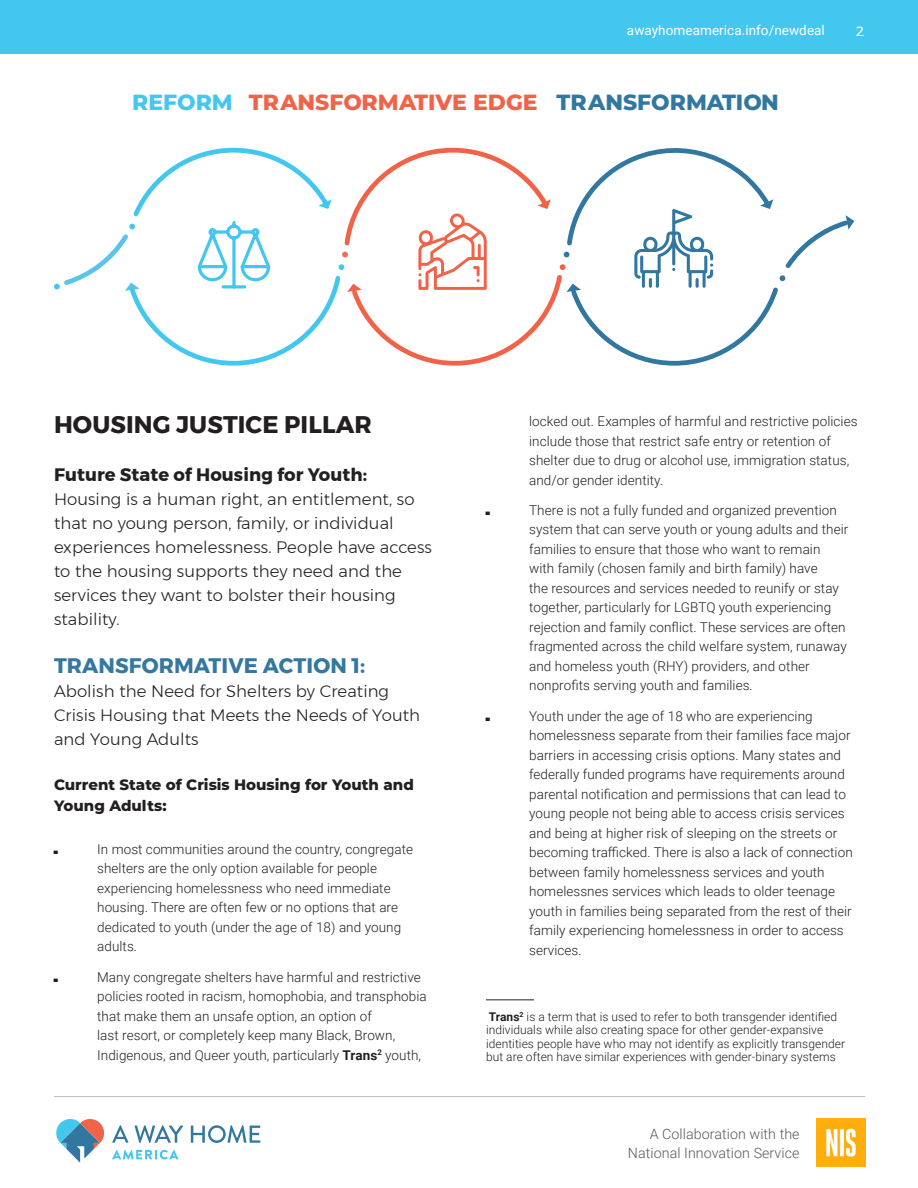
<style>
.page{position:relative;width:918px;height:1188px;background:#fff}
.page>*{position:absolute;margin:0;border:0;box-sizing:border-box;transform-origin:0 0}
.headers{font:700 24px "Montserrat";letter-spacing:.005em;color:#231f20}
.t1{font:800 21.9px "Montserrat";color:#f16348}
.subheads{font:700 21px "Montserrat";letter-spacing:.005em;color:#34789f}
.subheads-2{font:700 18px "Montserrat";letter-spacing:.005em;color:#231f20}
.subheads-3{font:300 16.5px/24px "Montserrat";letter-spacing:.005em;color:#231f20}
.subhead_2{font:800 15px/21px "Montserrat";color:#231f20}
.t2{font:300 14.25px/19.5px "Roboto";letter-spacing:.005em;color:#57585a;text-align:right}
.t3{font:300 13.5px/19.5px "Roboto";letter-spacing:.005em;color:#231f20}
.t4{font:13.5px "Roboto";letter-spacing:.005em;color:#fff}
.t5{font:13.5px "Beirut";color:#231f20}
.t6{font:13.5px "Montserrat";color:#fff}
.headers-2{font:300 12px/13.5px "Roboto";letter-spacing:.005em;color:#231f20}
.s1{color:#44c7ee}
.s2{color:#32779f}
.s3{font-weight:700}
</style>
<div class="page">
<svg style="left:112px;top:1125px;width:17px;height:18px"></svg>
<svg style="left:135px;top:1125px;width:48px;height:18px"></svg>
<svg style="left:191px;top:1125px;width:69px;height:18px"></svg>
<svg style="left:112px;top:1150px;width:66px;height:10px"></svg>
<svg style="left:56px;top:1119px;width:48px;height:44px"></svg>
<img style="left:817px;top:1118px;width:49px;height:49px">
<hr style="left:54px;top:1096px;width:811px;height:1px;background:#bcbdc0">
<div style="left:0;top:0;width:918px;height:54px;background:#44c7ee"></div>
<svg style="left:130px;top:147px;width:208px;height:219px"></svg>
<svg style="left:54px;top:223px;width:85px;height:68px"></svg>
<svg style="left:195px;top:219px;width:78px;height:71px"></svg>
<svg style="left:338px;top:147px;width:516px;height:219px"></svg>
<hr style="left:486px;top:999px;width:48px;height:1px;background:#231f20">
<p class="t4" style="left:627px;top:21px;width:199px">awayhomeamerica.info/newdeal</p>
<p class="t6" style="left:856px;top:20px;width:9px">2</p>
<p class="t1" style="left:132px;top:86px;width:648px"><span class="s1">REFORM</span> TRANSFORMATIVE EDGE <span class="s2">TRANSFORMATION</span></p>
<p class="headers" style="left:54px;top:405px;width:319px">HOUSING JUSTICE PILLAR</p>
<p class="subheads-2" style="left:54px;top:460px;width:315px">Future State of Housing for Youth:</p>
<p class="subheads-3" style="left:54px;top:487px;width:379px">Housing is a human right, an entitlement, so that no young person, family, or individual experiences homelessness. People have access to the housing supports they need and the services they want to bolster their housing stability.</p>
<p class="subheads" style="left:54px;top:648px;width:313px">TRANSFORMATIVE ACTION 1:</p>
<p class="subheads-3" style="left:54px;top:679px;width:368px">Abolish the Need for Shelters by Creating<br>Crisis Housing that Meets the Needs of Youth and Young Adults</p>
<p class="subhead_2" style="left:54px;top:773px;width:361px">Current State of Crisis Housing for Youth and<br>Young Adults:</p>
<p class="t5" style="left:54px;top:840px;width:5px">ـ</p>
<p class="t3" style="left:97px;top:839px;width:317px">In most communities around the country, congregate shelters are the only option available for people experiencing homelessness who need immediate housing. There are often few or no options that are dedicated to youth (under the age of 18) and young adults.</p>
<p class="t5" style="left:54px;top:968px;width:5px">ـ</p>
<p class="t3" style="left:97px;top:967px;width:331px">Many congregate shelters have harmful and restrictive policies rooted in racism, homophobia, and transphobia that make them an unsafe option, an option of<br>last resort, or completely keep many Black, Brown, Indigenous, and Queer youth, particularly <span class="s3">Trans</span><sup>2</sup> youth,</p>
<p class="t3" style="left:529px;top:411px;width:330px">locked out. Examples of harmful and restrictive policies include those that restrict safe entry or retention of shelter due to drug or alcohol use, immigration status, and/or gender identity.</p>
<p class="t5" style="left:486px;top:501px;width:5px">ـ</p>
<p class="t3" style="left:529px;top:500px;width:321px">There is not a fully funded and organized prevention system that can serve youth or young adults and their families to ensure that those who want to remain with family (chosen family and birth family) have<br>the resources and services needed to reunify or stay together, particularly for LGBTQ youth experiencing rejection and family conflict. These services are often fragmented across the child welfare system, runaway and homeless youth (RHY) providers, and other nonprofits serving youth and families.</p>
<p class="t5" style="left:486px;top:707px;width:5px">ـ</p>
<p class="t3" style="left:529px;top:706px;width:325px">Youth under the age of 18 who are experiencing homelessness separate from their families face major barriers in accessing crisis options. Many states and federally funded programs have requirements around parental notification and permissions that can lead to young people not being able to access crisis services and being at higher risk of sleeping on the streets or becoming trafficked. There is also a lack of connection between family homelessness services and youth homelessnes services which leads to older teenage youth in families being separated from the rest of their family experiencing homelessness in order to access services.</p>
<p class="headers-2" style="left:486px;top:1009px;width:361px"><span class="s3">Trans</span><sup>2</sup> is a term that is used to refer to both transgender identified individuals while also creating space for other gender-expansive identities people have who may not identify as explicitly transgender but are often have similar experiences with gender-binary systems</p>
<p class="t2" style="left:628px;top:1123px;width:173px">A Collaboration with the<br>National Innovation Service</p>
</div>
